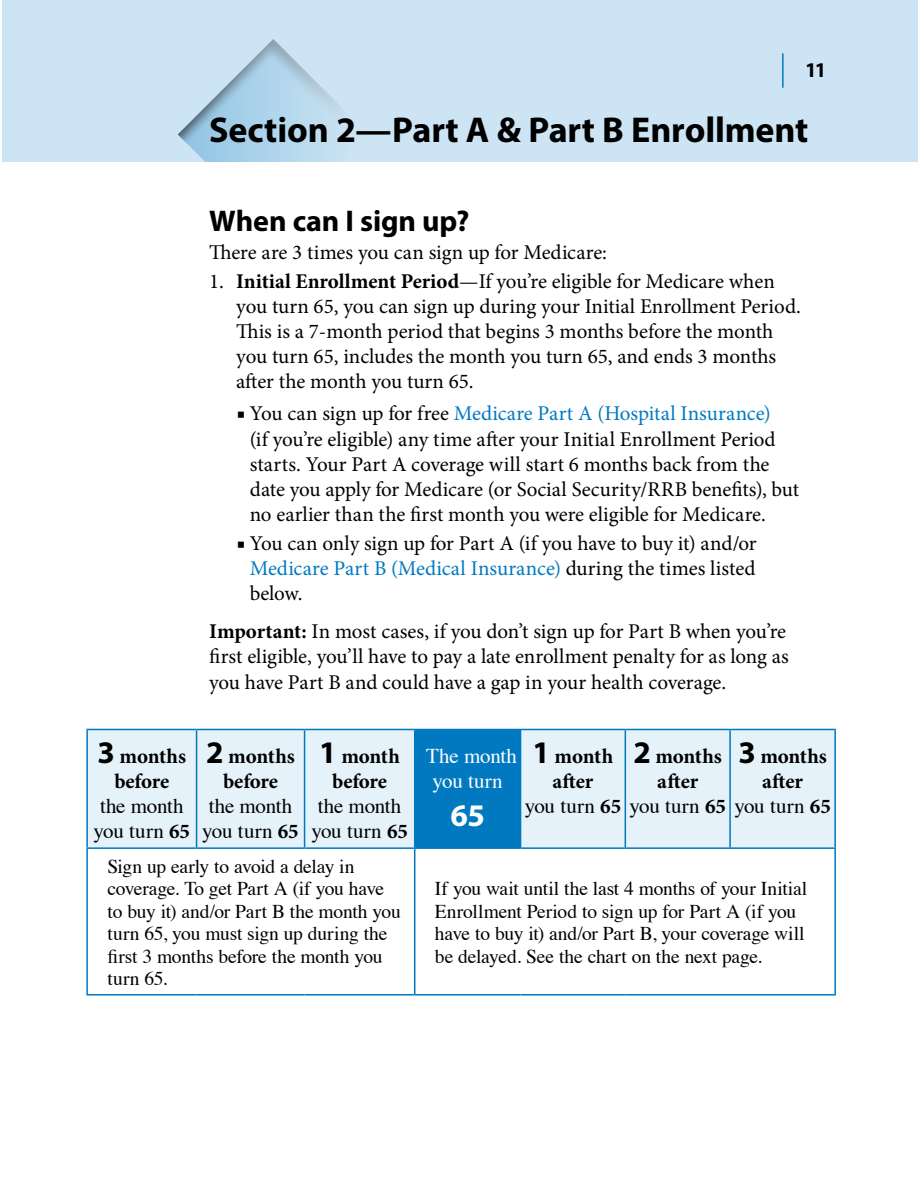
<style>
.page{position:relative;width:918px;height:1188px;background:#fff}
.page>*{position:absolute;margin:0;border:0;box-sizing:border-box;transform-origin:0 0}
.Heading_1{font:700 36px "Myriad Pro";letter-spacing:-.005em;color:#000}
.TEXT{font:700 31.5px "Myriad Pro";color:#fff}
.Heading_2{font:700 30px "Myriad Pro";letter-spacing:-.005em;color:#000}
.TEXT-2{font:21px/25.2px "Minion Pro";letter-spacing:-.005em;color:#000}
.TEXT-3{font:21px/25.2px "Times";color:#000;text-align:center}
.text_before_bullet{font:21px "Minion Pro";letter-spacing:-.01em;color:#000}
.TEXT-4{font:700 21px/25.2px "Minion Pro";letter-spacing:-.01em;color:#000;text-align:center}
.TEXT-5{font:21px/25.2px "Times";letter-spacing:-.01em;color:#fff}
.t1{font:700 21px "Myriad Pro";color:#000}
.TEXT-6{font:19.5px/22.5px "Times";letter-spacing:-.01em;color:#000}
.s1{font-weight:700}
.s2{color:#0079c1}
.s3{font-family:"Myriad Pro";font-weight:700;font-size:31.5px}
.s4{font-family:"Minion Pro";font-weight:700}
.s5{font-family:"Myriad Pro";font-size:31.5px}
</style>
<div class="page">
<div style="left:2px;top:0;width:916px;height:162px;background:#cce4f3"></div>
<hr style="left:782px;top:53px;width:2px;height:35px;background:#0079c1">
<svg style="left:178px;top:39px;width:161px;height:123px"></svg>
<div style="left:88px;top:730px;width:746px;height:117px;background:#e6f2f9"></div>
<div style="left:415px;top:729px;width:106px;height:119px;background:#0079c1"></div>
<hr style="left:86px;top:729px;width:111px;height:1px;background:#0079c1">
<hr style="left:86px;top:730px;width:2px;height:117px;background:#0079c1">
<hr style="left:197px;top:729px;width:108px;height:1px;background:#0079c1">
<hr style="left:196px;top:730px;width:1px;height:117px;background:#0079c1">
<hr style="left:305px;top:729px;width:110px;height:1px;background:#0079c1">
<hr style="left:304px;top:730px;width:1px;height:117px;background:#0079c1">
<hr style="left:414px;top:730px;width:1px;height:117px;background:#0079c1">
<hr style="left:521px;top:729px;width:104px;height:1px;background:#0079c1">
<hr style="left:625px;top:729px;width:105px;height:1px;background:#0079c1">
<hr style="left:625px;top:730px;width:1px;height:117px;background:#0079c1">
<hr style="left:730px;top:729px;width:106px;height:1px;background:#0079c1">
<hr style="left:729px;top:730px;width:2px;height:117px;background:#0079c1">
<hr style="left:834px;top:730px;width:2px;height:117px;background:#0079c1">
<hr style="left:86px;top:847px;width:111px;height:2px;background:#0079c1">
<hr style="left:86px;top:849px;width:2px;height:145px;background:#0079c1">
<hr style="left:197px;top:847px;width:108px;height:2px;background:#0079c1">
<hr style="left:305px;top:847px;width:110px;height:2px;background:#0079c1">
<hr style="left:415px;top:847px;width:106px;height:2px;background:#0079c1">
<hr style="left:414px;top:849px;width:1px;height:145px;background:#0079c1">
<hr style="left:521px;top:847px;width:104px;height:2px;background:#0079c1">
<hr style="left:625px;top:847px;width:105px;height:2px;background:#0079c1">
<hr style="left:730px;top:847px;width:106px;height:2px;background:#0079c1">
<hr style="left:834px;top:849px;width:2px;height:145px;background:#0079c1">
<hr style="left:86px;top:994px;width:111px;height:2px;background:#0079c1">
<hr style="left:197px;top:994px;width:108px;height:2px;background:#0079c1">
<hr style="left:305px;top:994px;width:110px;height:2px;background:#0079c1">
<hr style="left:415px;top:994px;width:106px;height:2px;background:#0079c1">
<hr style="left:521px;top:994px;width:104px;height:2px;background:#0079c1">
<hr style="left:625px;top:994px;width:105px;height:2px;background:#0079c1">
<hr style="left:730px;top:994px;width:106px;height:2px;background:#0079c1">
<p class="t1" style="left:805px;top:56px;width:23px">11</p>
<h1 class="Heading_1" style="left:209px;top:106px;width:601px">Section 2—Part A &amp; Part B Enrollment</h1>
<h2 class="Heading_2" style="left:209px;top:201px;width:262px">When can I sign up?</h2>
<p class="text_before_bullet" style="left:209px;top:238px;width:399px">There are 3 times you can sign up for Medicare:</p>
<p class="TEXT-2" style="left:236px;top:268px;width:566px;text-indent:-27px">1. <span class="s1">Initial Enrollment Period</span>—If you’re eligible for Medicare when you turn 65, you can sign up during your Initial Enrollment Period.<br>This is a 7-month period that begins 3 months before the month you turn 65, includes the month you turn 65, and ends 3 months after the month you turn 65.</p>
<p class="TEXT-2" style="left:250px;top:401px;width:551px;text-indent:-13px">■ You can sign up for free <span class="s2">Medicare Part A (Hospital Insurance)<br></span>(if you’re eligible) any time after your Initial Enrollment Period starts. Your Part A coverage will start 6 months back from the date you apply for Medicare (or Social Security/RRB benefits), but no earlier than the first month you were eligible for Medicare.</p>
<p class="TEXT-2" style="left:250px;top:530px;width:508px;text-align:justify;text-indent:-13px">■ You can only sign up for Part A (if you have to buy it) and/or <span class="s2">Medicare Part B (Medical Insurance)</span> during the times listed below.</p>
<p class="TEXT-2" style="left:209px;top:619px;width:581px"><span class="s1">Important:</span> In most cases, if you don’t sign up for Part B when you’re first eligible, you’ll have to pay a late enrollment penalty for as long as you have Part B and could have a gap in your health coverage.</p>
<p class="TEXT-3" style="left:94px;top:741px;width:98px"><span class="s3">3</span> <span class="s4">months before<br></span>the month you turn <span class="s4">65</span></p>
<p class="TEXT-3" style="left:202px;top:741px;width:98px"><span class="s3">2</span> <span class="s4">months before<br></span>the month you turn <span class="s4">65</span></p>
<p class="TEXT-3" style="left:311px;top:741px;width:98px"><span class="s3">1</span> <span class="s4">month before<br></span>the month you turn <span class="s4">65</span></p>
<p class="TEXT-5" style="left:426px;top:741px;width:92px">The month you turn</p>
<p class="TEXT" style="left:450px;top:795px;width:36px">65</p>
<p class="TEXT-4" style="left:633px;top:743px;width:90px"><span class="s5">2</span> months after</p>
<p class="TEXT-4" style="left:738px;top:743px;width:90px"><span class="s5">3</span> months after</p>
<p class="TEXT-4" style="left:533px;top:743px;width:82px"><span class="s5">1</span> month</p>
<p class="TEXT-4" style="left:552px;top:768px;width:42px">after</p>
<p class="TEXT-3" style="left:525px;top:792px;width:308px">you turn <span class="s4">65</span> you turn <span class="s4">65</span> you turn <span class="s4">65</span></p>
<p class="TEXT-6" style="left:107px;top:853px;width:295px">Sign up early to avoid a delay in coverage. To get Part A (if you have to buy it) and/or Part B the month you turn 65, you must sign up during the first 3 months before the month you turn 65.</p>
<p class="TEXT-6" style="left:435px;top:876px;width:374px">If you wait until the last 4 months of your Initial Enrollment Period to sign up for Part A (if you have to buy it) and/or Part B, your coverage will be delayed. See the chart on the next page.</p>
</div>
